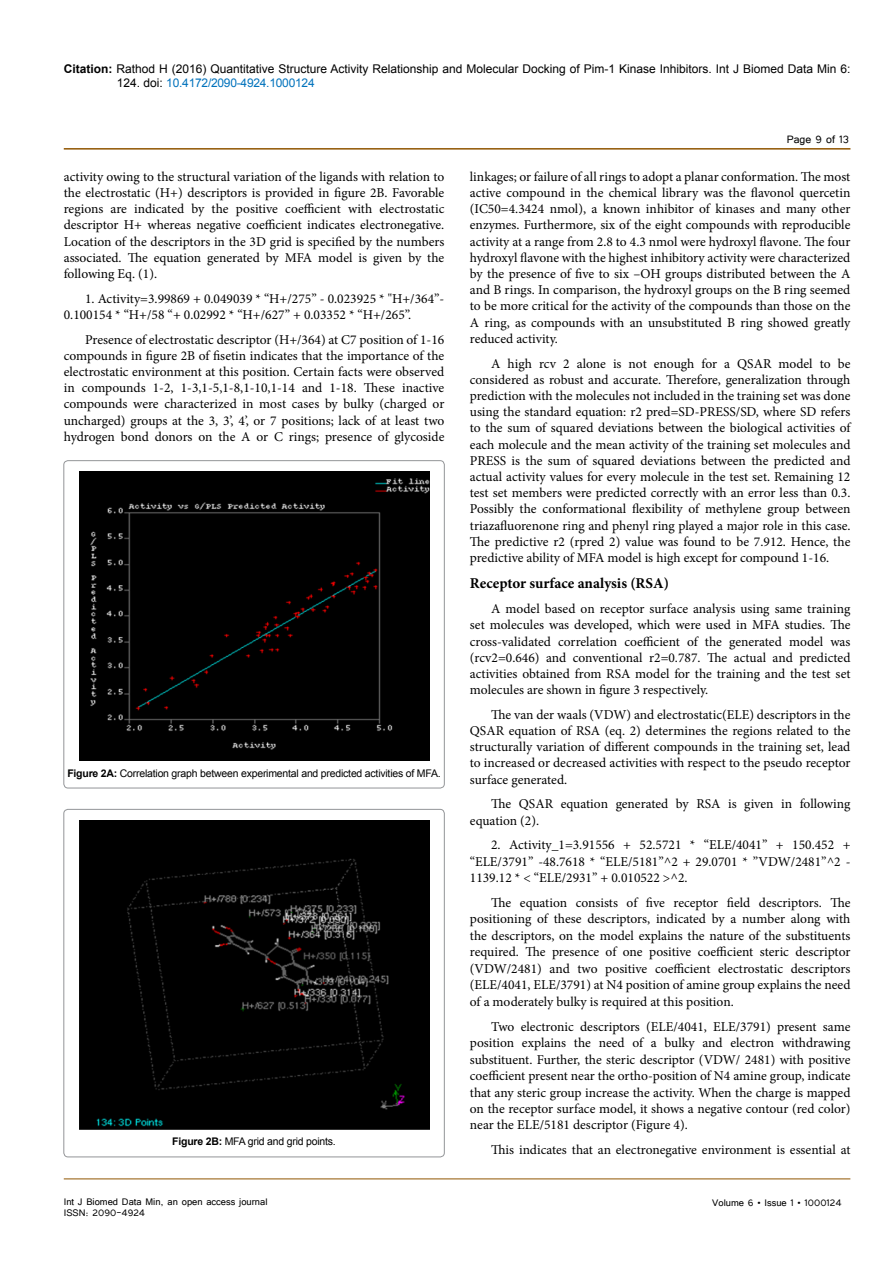
<style>
.page{position:relative;width:893px;height:1263px;background:#fff}
.page>*{position:absolute;margin:0;border:0;box-sizing:border-box;transform-origin:0 0}
.t1{font:700 15px "Minion Pro";color:#000}
.t2{font:13.5px/16.2px "Minion Pro";color:#000;text-align:justify}
.t3{font:13.5px "Tunga";color:#000}
.t4{font:12px/14.4px "Arial";color:#000}
.t5{font:12px "Tunga";color:#000}
.t6{font:10.5px "Arial";letter-spacing:-.02em;color:#000}
.s1{font-weight:700}
.s2{color:#0072bc}
</style>
<div class="page">
<hr style="left:64px;top:148px;width:786px;height:2px;background:#905501">
<hr style="left:64px;top:1179px;width:786px;height:1px;background:#905501">
<div style="left:64px;top:461px;width:380px;height:327px;border:1px solid #939598;border-radius:4px"></div>
<img style="left:79px;top:472px;width:350px;height:289px">
<div style="left:64px;top:809px;width:380px;height:348px;border:1px solid #939598;border-radius:4px"></div>
<img style="left:79px;top:821px;width:350px;height:308px">
<p class="t4" style="left:117px;top:61px;width:735px;text-indent:-53px"><span class="s1">Citation:</span> Rathod H (2016) Quantitative Structure Activity Relationship and Molecular Docking of Pim-1 Kinase Inhibitors. Int J Biomed Data Min 6:<br>124. doi: <span class="s2">10.4172/2090-4924.1000124</span></p>
<p class="t2" style="left:64px;top:168px;width:382px">activity owing to the structural variation of the ligands with relation to the electrostatic (H+) descriptors is provided in figure 2B. Favorable regions are indicated by the positive coefficient with electrostatic descriptor H+ whereas negative coefficient indicates electronegative.<br>Location of the descriptors in the 3D grid is specified by the numbers associated. The equation generated by MFA model is given by the following Eq. (1).</p>
<p class="t2" style="left:64px;top:290px;width:382px;text-indent:21px">1. Activity=3.99869 + 0.049039 * “H+/275” - 0.023925 * "H+/364”-<br>0.100154 * “H+/58 “+ 0.02992 * “H+/627” + 0.03352 * “H+/265”.</p>
<p class="t2" style="left:64px;top:331px;width:382px;text-indent:21px">Presence of electrostatic descriptor (H+/364) at C7 position of 1-16 compounds in figure 2B of fisetin indicates that the importance of the electrostatic environment at this position. Certain facts were observed in compounds 1-2, 1-3,1-5,1-8,1-10,1-14 and 1-18. These inactive compounds were characterized in most cases by bulky (charged or uncharged) groups at the 3, 3’, 4’, or 7 positions; lack of at least two hydrogen bond donors on the A or C rings; presence of glycoside</p>
<p class="t6" style="left:67px;top:766px;width:375px"><span class="s1">Figure 2A:</span> Correlation graph between experimental and predicted activities of MFA.</p>
<p class="t6" style="left:172px;top:1135px;width:165px"><span class="s1">Figure 2B:</span> MFA grid and grid points.</p>
<p class="t3" style="left:787px;top:131px;width:64px">Page 9 of 13</p>
<p class="t2" style="left:470px;top:168px;width:382px">linkages; or failure of all rings to adopt a planar conformation. The most active compound in the chemical library was the flavonol quercetin (IC50=4.3424 nmol), a known inhibitor of kinases and many other enzymes. Furthermore, six of the eight compounds with reproducible activity at a range from 2.8 to 4.3 nmol were hydroxyl flavone. The four hydroxyl flavone with the highest inhibitory activity were characterized by the presence of five to six –OH groups distributed between the A and B rings. In comparison, the hydroxyl groups on the B ring seemed to be more critical for the activity of the compounds than those on the A ring, as compounds with an unsubstituted B ring showed greatly reduced activity.</p>
<p class="t2" style="left:470px;top:355px;width:382px;text-indent:21px">A high rcv 2 alone is not enough for a QSAR model to be considered as robust and accurate. Therefore, generalization through prediction with the molecules not included in the training set was done using the standard equation: r2 pred=SD-PRESS/SD, where SD refers to the sum of squared deviations between the biological activities of each molecule and the mean activity of the training set molecules and PRESS is the sum of squared deviations between the predicted and actual activity values for every molecule in the test set. Remaining 12 test set members were predicted correctly with an error less than 0.3.<br>Possibly the conformational flexibility of methylene group between triazafluorenone ring and phenyl ring played a major role in this case.<br>The predictive r2 (rpred 2) value was found to be 7.912. Hence, the predictive ability of MFA model is high except for compound 1-16.</p>
<p class="t1" style="left:470px;top:573px;width:201px">Receptor surface analysis (RSA)</p>
<p class="t2" style="left:470px;top:601px;width:382px;text-indent:21px">A model based on receptor surface analysis using same training set molecules was developed, which were used in MFA studies. The cross-validated correlation coefficient of the generated model was (rcv2=0.646) and conventional r2=0.787. The actual and predicted activities obtained from RSA model for the training and the test set molecules are shown in figure 3 respectively.</p>
<p class="t2" style="left:470px;top:706px;width:382px;text-indent:21px">The van der waals (VDW) and electrostatic(ELE) descriptors in the QSAR equation of RSA (eq. 2) determines the regions related to the structurally variation of different compounds in the training set, lead to increased or decreased activities with respect to the pseudo receptor surface generated.</p>
<p class="t2" style="left:470px;top:796px;width:382px;text-indent:21px">The QSAR equation generated by RSA is given in following equation (2).</p>
<p class="t2" style="left:470px;top:837px;width:382px;text-indent:21px">2. Activity_1=3.91556 + 52.5721 * “ELE/4041” + 150.452 + “ELE/3791” -48.7618 * “ELE/5181”^2 + 29.0701 * ”VDW/2481”^2 - 1139.12 * &lt; “ELE/2931” + 0.010522 &gt;^2.</p>
<p class="t2" style="left:470px;top:894px;width:382px;text-indent:21px">The equation consists of five receptor field descriptors. The positioning of these descriptors, indicated by a number along with the descriptors, on the model explains the nature of the substituents required. The presence of one positive coefficient steric descriptor (VDW/2481) and two positive coefficient electrostatic descriptors (ELE/4041, ELE/3791) at N4 position of amine group explains the need of a moderately bulky is required at this position.</p>
<p class="t2" style="left:470px;top:1018px;width:382px;text-indent:21px">Two electronic descriptors (ELE/4041, ELE/3791) present same position explains the need of a bulky and electron withdrawing substituent. Further, the steric descriptor (VDW/ 2481) with positive coefficient present near the ortho-position of N4 amine group, indicate that any steric group increase the activity. When the charge is mapped on the receptor surface model, it shows a negative contour (red color) near the ELE/5181 descriptor (Figure 4).</p>
<p class="t2" style="left:491px;top:1141px;width:361px">This indicates that an electronegative environment is essential at</p>
<p class="t5" style="left:64px;top:1194px;width:205px">Int J Biomed Data Min, an open access journal</p>
<p class="t5" style="left:712px;top:1195px;width:131px">Volume 6 • Issue 1 • 1000124</p>
<p class="t5" style="left:64px;top:1205px;width:83px">ISSN: 2090-4924</p>
</div>
